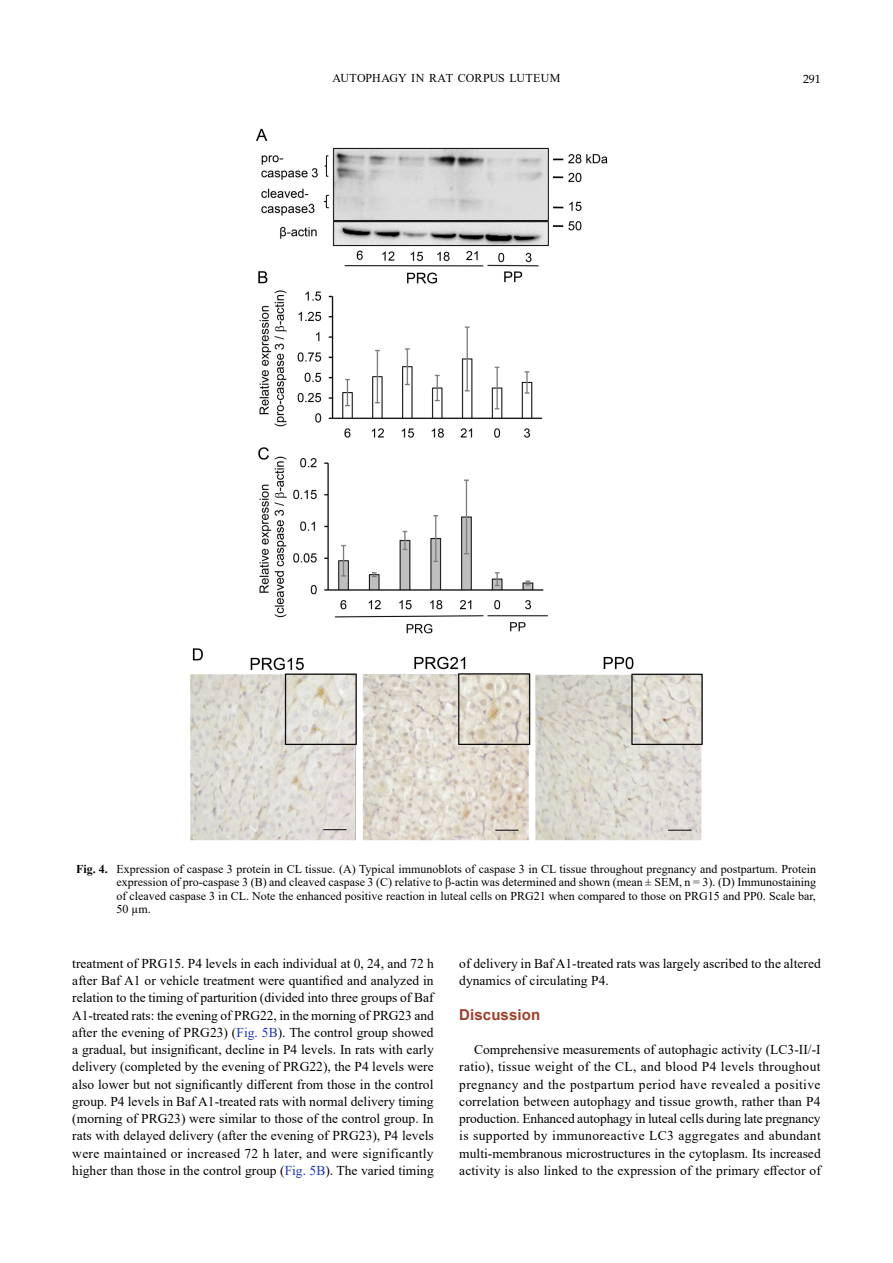
<style>
.page{position:relative;width:893px;height:1263px;background:#fff}
.page>*{position:absolute;margin:0;border:0;box-sizing:border-box;transform-origin:0 0}
.t1{font:700 15px "Arial";letter-spacing:.01em;color:#a03e29}
.t2{font:13.5px/17.2px "Times New Roman";color:#000;text-align:justify}
.t3{font:12px/13.5px "Times New Roman";color:#000;text-align:justify}
.t4{font:12px "Palatino Linotype";color:#000}
.s1{font-weight:700}
.s2{color:#1c32c0}
</style>
<div class="page">
<img style="left:190px;top:128px;width:513px;height:713px">
<p class="t3" style="left:332px;top:71px;width:230px">AUTOPHAGY IN RAT CORPUS LUTEUM</p>
<p class="t4" style="left:803px;top:70px;width:19px">291</p>
<p class="t3" style="left:116px;top:862px;width:701px;text-indent:-40px"><span class="s1">Fig. 4.</span> Expression of caspase 3 protein in CL tissue. (A) Typical immunoblots of caspase 3 in CL tissue throughout pregnancy and postpartum. Protein expression of pro-caspase 3 (B) and cleaved caspase 3 (C) relative to β-actin was determined and shown (mean ± SEM, n = 3). (D) Immunostaining of cleaved caspase 3 in CL. Note the enhanced positive reaction in luteal cells on PRG21 when compared to those on PRG15 and PP0. Scale bar, 50 µm.</p>
<p class="t2" style="left:72px;top:954px;width:363px">treatment of PRG15. P4 levels in each individual at 0, 24, and 72 h after Baf A1 or vehicle treatment were quantified and analyzed in relation to the timing of parturition (divided into three groups of Baf A1-treated rats: the evening of PRG22, in the morning of PRG23 and after the evening of PRG23) (<span class="s2">Fig. 5B</span>). The control group showed a gradual, but insignificant, decline in P4 levels. In rats with early delivery (completed by the evening of PRG22), the P4 levels were also lower but not significantly different from those in the control group. P4 levels in Baf A1-treated rats with normal delivery timing (morning of PRG23) were similar to those of the control group. In rats with delayed delivery (after the evening of PRG23), P4 levels were maintained or increased 72 h later, and were significantly higher than those in the control group (<span class="s2">Fig. 5B</span>). The varied timing</p>
<p class="t2" style="left:459px;top:954px;width:363px">of delivery in Baf A1-treated rats was largely ascribed to the altered dynamics of circulating P4.</p>
<p class="t1" style="left:459px;top:1004px;width:83px">Discussion</p>
<p class="t2" style="left:459px;top:1040px;width:363px;text-indent:15px">Comprehensive measurements of autophagic activity (LC3-II/-I ratio), tissue weight of the CL, and blood P4 levels throughout pregnancy and the postpartum period have revealed a positive correlation between autophagy and tissue growth, rather than P4 production. Enhanced autophagy in luteal cells during late pregnancy is supported by immunoreactive LC3 aggregates and abundant multi-membranous microstructures in the cytoplasm. Its increased activity is also linked to the expression of the primary effector of</p>
</div>
